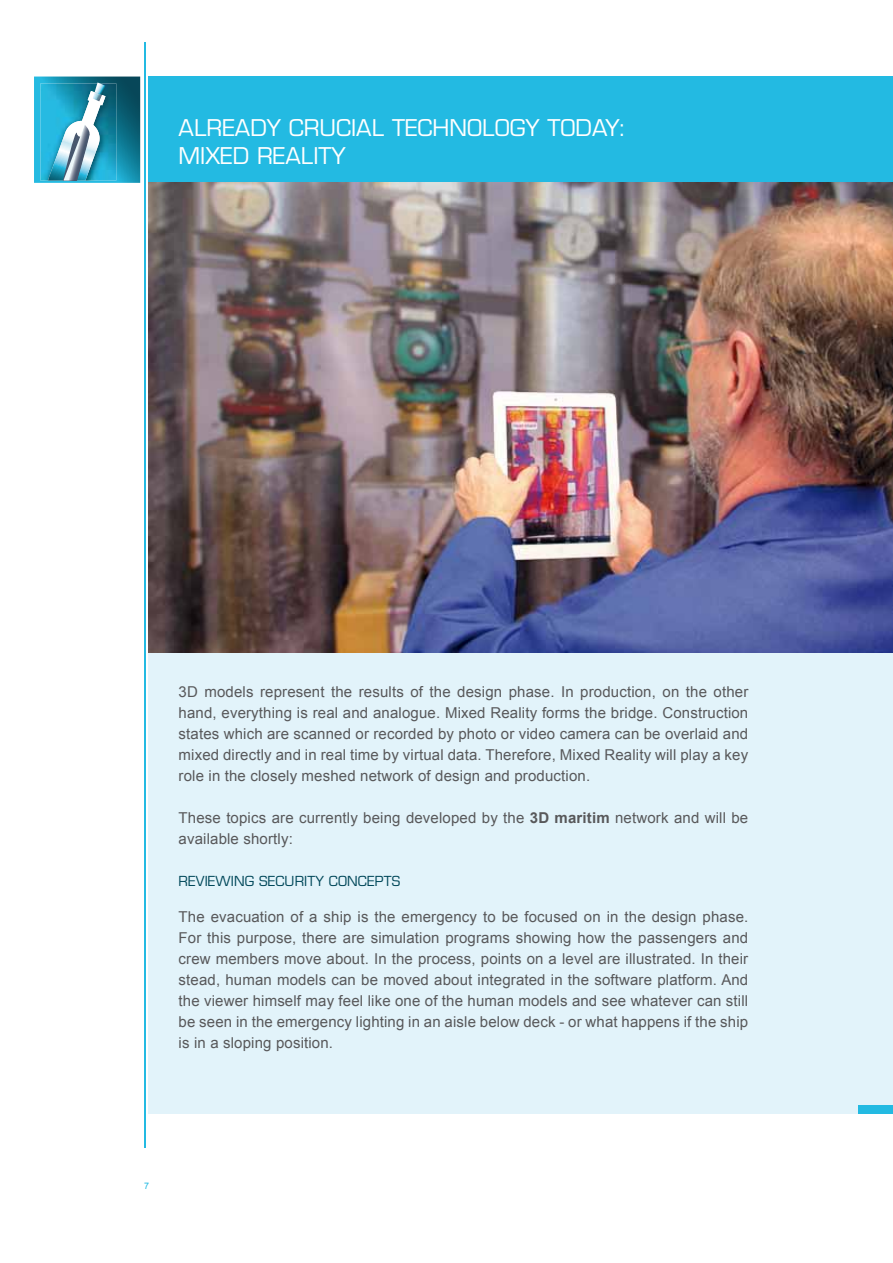
<style>
.page{position:relative;width:893px;height:1263px;background:#fff}
.page>*{position:absolute;margin:0;border:0;box-sizing:border-box;transform-origin:0 0}
.t1{font:22.5px/28.5px "Eurostile LT Std";color:#fff}
.t2{font:15px/21px "Arial";letter-spacing:.01em;color:#58585a;text-align:justify}
.t3{font:13.5px "Eurostile LT Std";letter-spacing:.01em;color:#004759}
.t4{font:9px "Arial";color:#23bae2}
.s1{font-weight:700}
</style>
<div class="page">
<div style="left:149px;top:77px;width:744px;height:1037px;background:#e2f3fa"></div>
<div style="left:149px;top:77px;width:744px;height:106px;background:#23bae2"></div>
<hr style="left:144px;top:43px;width:1px;height:1105px;background:#23bae2">
<svg style="left:34px;top:77px;width:106px;height:106px;background:#3d9db7"></svg>
<img style="left:149px;top:183px;width:744px;height:469px">
<div style="left:859px;top:1106px;width:34px;height:8px;background:#23bae2"></div>
<h1 class="t1" style="left:179px;top:114px;width:449px">ALREADY CRUCIAL TECHNOLOGY TODAY:<br>MIXED REALITY</h1>
<p class="t2" style="left:179px;top:682px;width:571px">3D models represent the results of the design phase. In production, on the other hand, everything is real and analogue. Mixed Reality forms the bridge. Construction states which are scanned or recorded by photo or video camera can be overlaid and mixed directly and in real time by virtual data. Therefore, Mixed Reality will play a key role in the closely meshed network of design and production.</p>
<p class="t2" style="left:179px;top:808px;width:571px">These topics are currently being developed by the <span class="s1">3D maritim</span> network and will be available shortly:</p>
<p class="t3" style="left:179px;top:873px;width:223px">REVIEWING SECURITY CONCEPTS</p>
<p class="t2" style="left:179px;top:907px;width:571px">The evacuation of a ship is the emergency to be focused on in the design phase.<br>For this purpose, there are simulation programs showing how the passengers and crew members move about. In the process, points on a level are illustrated. In their stead, human models can be moved about integrated in the software platform. And the viewer himself may feel like one of the human models and see whatever can still be seen in the emergency lighting in an aisle below deck - or what happens if the ship is in a sloping position.</p>
<p class="t4" style="left:144px;top:1180px;width:7px">7</p>
</div>
